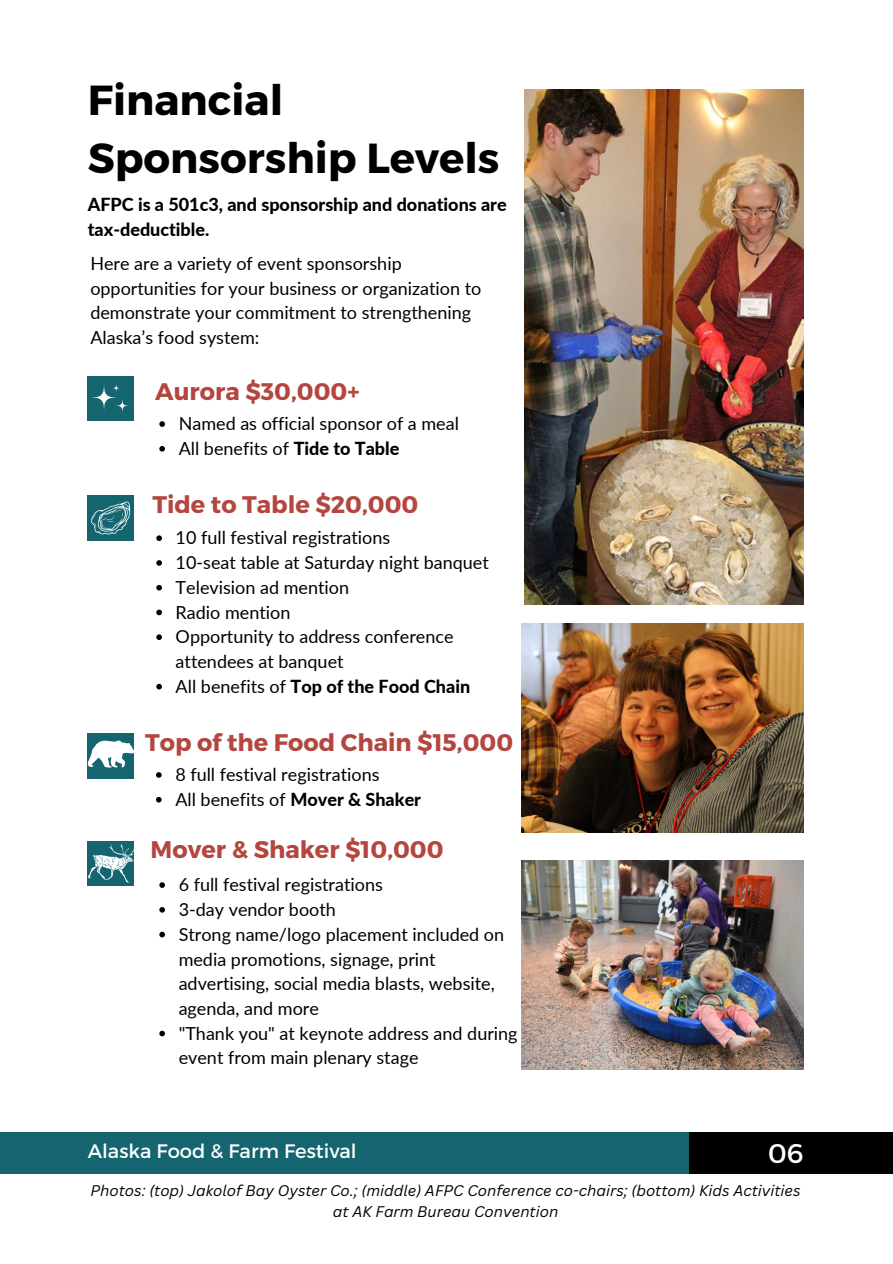
<style>
.page{position:relative;width:893px;height:1264px;background:#fff}
.page>*{position:absolute;margin:0;border:0;box-sizing:border-box;transform-origin:0 0}
.t1{font:700 42px/58.5px "Montserrat";color:#000}
.t2{font:27px "Montserrat";color:#fff}
.t3{font:700 24px "Montserrat";color:#b34740}
.t4{font:19.5px "Montserrat";color:#fff}
.t5{font:18px/24.8px "Lato";color:#000}
.t6{font:800 18px/24.8px "Lato";color:#000}
.t7{font:italic 15px/20.2px "Canva Sans";color:#000;text-align:center}
.s1{font-weight:800}
.s2{font-weight:400}
</style>
<div class="page">
<div style="left:688px;top:1132px;width:204px;height:41px;background:#000"></div>
<div style="left:0;top:1132px;width:688px;height:41px;background:#146570"></div>
<img style="left:525px;top:89px;width:278px;height:515px">
<img style="left:521px;top:624px;width:282px;height:208px">
<img style="left:521px;top:860px;width:282px;height:209px">
<div style="left:88px;top:376px;width:46px;height:45px;background:#146570"></div>
<div style="left:88px;top:496px;width:46px;height:44px;background:#146570"></div>
<div style="left:88px;top:733px;width:46px;height:45px;background:#146570"></div>
<div style="left:88px;top:841px;width:46px;height:44px;background:#146570"></div>
<svg style="left:90px;top:384px;width:39px;height:28px"></svg>
<svg style="left:91px;top:501px;width:39px;height:34px"></svg>
<svg style="left:88px;top:740px;width:46px;height:27px"></svg>
<svg style="left:88px;top:843px;width:46px;height:40px"></svg>
<svg style="left:159px;top:421px;width:6px;height:6px"></svg>
<svg style="left:159px;top:446px;width:6px;height:5px"></svg>
<svg style="left:156px;top:535px;width:6px;height:6px"></svg>
<svg style="left:156px;top:560px;width:6px;height:6px"></svg>
<svg style="left:156px;top:585px;width:6px;height:5px"></svg>
<svg style="left:156px;top:609px;width:6px;height:6px"></svg>
<svg style="left:156px;top:634px;width:6px;height:6px"></svg>
<svg style="left:156px;top:684px;width:6px;height:5px"></svg>
<svg style="left:156px;top:772px;width:6px;height:5px"></svg>
<svg style="left:156px;top:797px;width:6px;height:5px"></svg>
<svg style="left:159px;top:882px;width:6px;height:5px"></svg>
<svg style="left:159px;top:907px;width:6px;height:5px"></svg>
<svg style="left:159px;top:931px;width:6px;height:6px"></svg>
<svg style="left:159px;top:1030px;width:6px;height:6px"></svg>
<p class="t1" style="left:88px;top:68px;width:413px">Financial<br>Sponsorship Levels</p>
<p class="t6" style="left:88px;top:192px;width:420px">AFPC is a 501c3, and sponsorship and donations are tax-deductible.</p>
<p class="t5" style="left:90px;top:250px;width:392px">Here are a variety of event sponsorship opportunities for your business or organization to demonstrate your commitment to strengthening Alaska’s food system:</p>
<p class="t3" style="left:155px;top:375px;width:206px">Aurora $30,000+</p>
<p class="t5" style="left:179px;top:411px;width:282px">Named as official sponsor of a meal</p>
<p class="t5" style="left:179px;top:435px;width:222px">All benefits of <span class="s1">Tide to Table</span></p>
<p class="t3" style="left:152px;top:488px;width:267px">Tide to Table $20,000</p>
<p class="t5" style="left:176px;top:525px;width:216px">10 full festival registrations</p>
<p class="t5" style="left:176px;top:550px;width:315px">10-seat table at Saturday night banquet</p>
<p class="t5" style="left:176px;top:574px;width:175px">Television ad mention</p>
<p class="t5" style="left:176px;top:599px;width:116px">Radio mention</p>
<p class="t5" style="left:176px;top:624px;width:279px">Opportunity to address conference attendees at banquet</p>
<p class="t6" style="left:176px;top:673px;width:296px"><span class="s2">All benefits of</span> Top of the Food Chain</p>
<p class="t3" style="left:145px;top:726px;width:370px">Top of the Food Chain $15,000</p>
<p class="t5" style="left:175px;top:761px;width:206px">8 full festival registrations</p>
<p class="t5" style="left:175px;top:786px;width:247px">All benefits of <span class="s1">Mover &amp; Shaker</span></p>
<p class="t3" style="left:151px;top:833px;width:294px">Mover &amp; Shaker $10,000</p>
<p class="t5" style="left:179px;top:871px;width:206px">6 full festival registrations</p>
<p class="t5" style="left:179px;top:896px;width:159px">3-day vendor booth</p>
<p class="t5" style="left:179px;top:921px;width:327px">Strong name/logo placement included on media promotions, signage, print advertising, social media blasts, website, agenda, and more</p>
<p class="t5" style="left:179px;top:1020px;width:340px">"Thank you" at keynote address and during event from main plenary stage</p>
<p class="t4" style="left:88px;top:1138px;width:270px">Alaska Food &amp; Farm Festival</p>
<p class="t7" style="left:90px;top:1180px;width:711px">Photos: (top) Jakolof Bay Oyster Co.; (middle) AFPC Conference co-chairs; (bottom) Kids Activities at AK Farm Bureau Convention</p>
<p class="t2" style="left:768px;top:1136px;width:37px">06</p>
</div>
